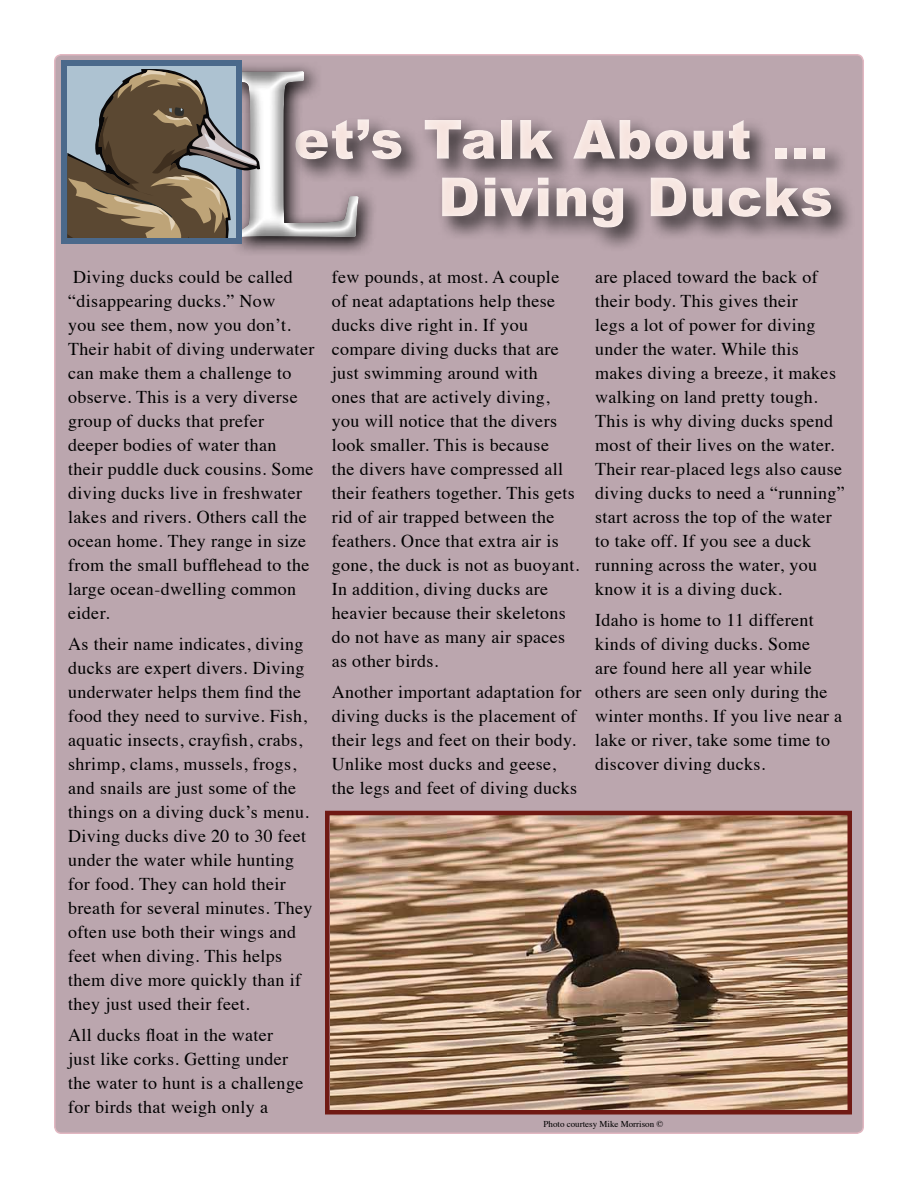
<style>
.page{position:relative;width:918px;height:1188px;background:#fff}
.page>*{position:absolute;margin:0;border:0;box-sizing:border-box;transform-origin:0 0}
.t1{font:700 240px "Palatino Linotype";color:#fff}
.t2{font:900 54px "Arial";letter-spacing:.02em;color:#f6e2dc}
.t3{font:18px/24px "Times";letter-spacing:.02em;color:#000}
.t4{font:9px "Times";color:#000}
</style>
<div class="page">
<div style="left:55px;top:55px;width:808px;height:1078px;background:#bba6ae;border-radius:7px"></div>
<img style="left:330px;top:816px;width:517px;height:293px">
<div style="left:325px;top:811px;width:527px;height:303px;border:4px solid #701a14"></div>
<div style="left:184px;top:99px;width:734px;height:79px;background:#fff;opacity:.75"></div>
<div style="left:424px;top:156px;width:494px;height:103px;background:#fff;opacity:.75"></div>
<div style="left:214px;top:52px;width:160px;height:204px;background:#000;opacity:.5"></div>
<svg style="left:62px;top:60px;width:180px;height:184px;fill:#4b698b"></svg>
<svg style="left:67px;top:69px;width:193px;height:169px"></svg>
<h1 class="t1" style="left:222px;top:-16px;width:147px">L</h1>
<h2 class="t2" style="left:293px;top:100px;width:536px">et’s Talk About ...</h2>
<h2 class="t2" style="left:438px;top:158px;width:397px">Diving Ducks</h2>
<p class="t3" style="left:68px;top:264px;width:248px">Diving ducks could be called “disappearing ducks.” Now<br>you see them, now you don’t.<br>Their habit of diving underwater can make them a challenge to observe. This is a very diverse group of ducks that prefer deeper bodies of water than their puddle duck cousins. Some diving ducks live in freshwater lakes and rivers. Others call the ocean home. They range in size from the small bufflehead to the large ocean-dwelling common eider.</p>
<p class="t3" style="left:68px;top:631px;width:246px">As their name indicates, diving ducks are expert divers. Diving underwater helps them find the food they need to survive. Fish, aquatic insects, crayfish, crabs, shrimp, clams, mussels, frogs, and snails are just some of the things on a diving duck’s menu.<br>Diving ducks dive 20 to 30 feet under the water while hunting for food. They can hold their breath for several minutes. They often use both their wings and feet when diving. This helps them dive more quickly than if they just used their feet.</p>
<p class="t3" style="left:68px;top:1021px;width:237px">All ducks float in the water just like corks. Getting under the water to hunt is a challenge for birds that weigh only a</p>
<p class="t3" style="left:332px;top:264px;width:249px">few pounds, at most. A couple<br>of neat adaptations help these ducks dive right in. If you compare diving ducks that are just swimming around with<br>ones that are actively diving, you will notice that the divers look smaller. This is because<br>the divers have compressed all their feathers together. This gets rid of air trapped between the feathers. Once that extra air is gone, the duck is not as buoyant.<br>In addition, diving ducks are heavier because their skeletons do not have as many air spaces as other birds.</p>
<p class="t3" style="left:332px;top:678px;width:251px">Another important adaptation for diving ducks is the placement of their legs and feet on their body.<br>Unlike most ducks and geese, the legs and feet of diving ducks</p>
<p class="t3" style="left:595px;top:264px;width:251px">are placed toward the back of their body. This gives their<br>legs a lot of power for diving under the water. While this makes diving a breeze, it makes walking on land pretty tough.<br>This is why diving ducks spend most of their lives on the water.<br>Their rear-placed legs also cause diving ducks to need a “running” start across the top of the water to take off. If you see a duck running across the water, you know it is a diving duck.</p>
<p class="t3" style="left:595px;top:606px;width:248px">Idaho is home to 11 different kinds of diving ducks. Some<br>are found here all year while others are seen only during the winter months. If you live near a lake or river, take some time to discover diving ducks.</p>
<p class="t4" style="left:544px;top:1115px;width:121px">Photo courtesy Mike Morrison ©</p>
</div>
